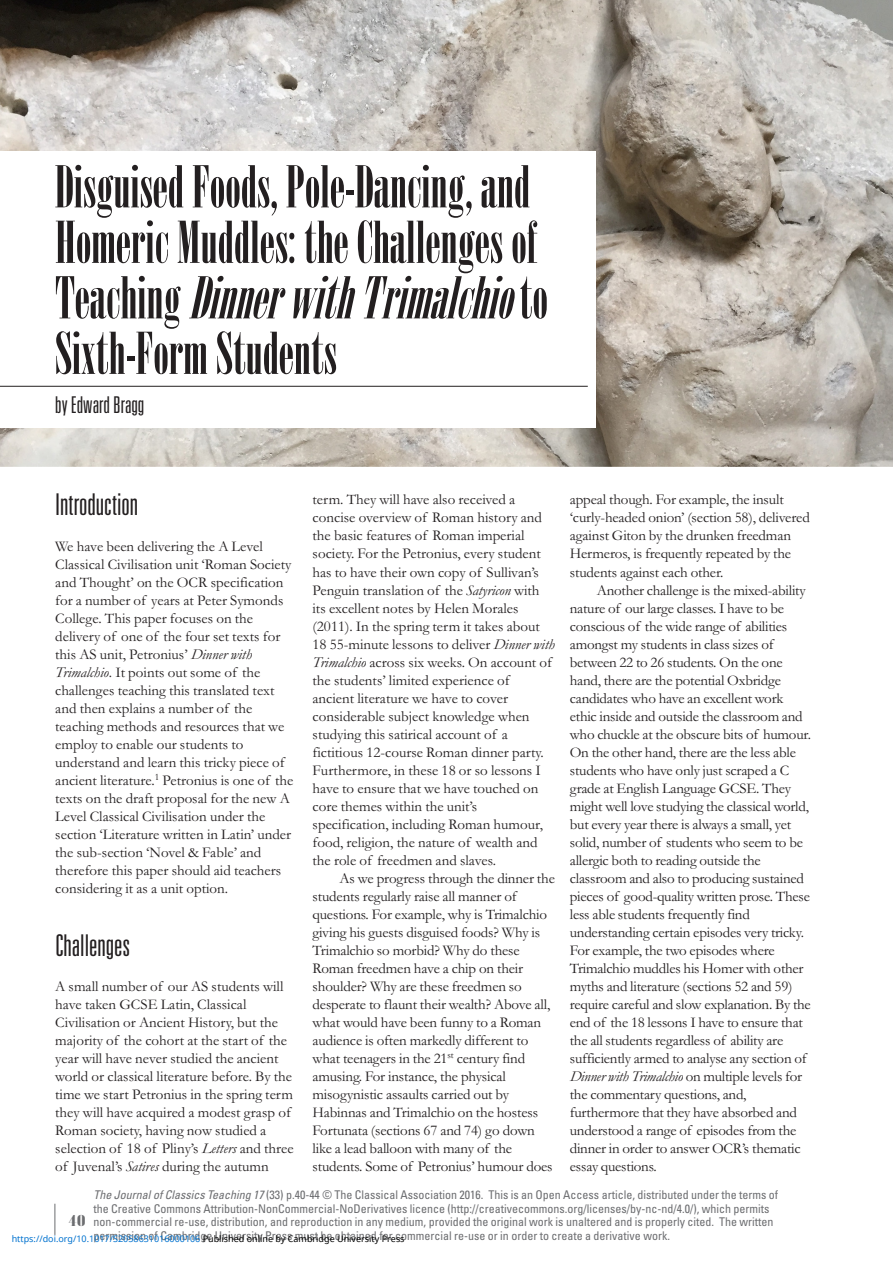
<style>
.page{position:relative;width:893px;height:1263px;background:#fff}
.page>*{position:absolute;margin:0;border:0;box-sizing:border-box;transform-origin:0 0}
.AT{font:57.45px/55.5px "Onyx";color:#231f20}
._1{font:300 ultra-condensed 30px "Univers LT Std";color:#231f20}
.AU{font:300 ultra-condensed 23.1px "Univers LT Std";color:#231f20}
.T{font:15px/18px "Garamond";letter-spacing:-.015em;color:#231f20}
.T1{font:15px/18px "Garamond";color:#231f20}
.Folio{font:15px "Onyx MT Std";color:#6c6d70;scale:2 1}
.RRH{font:condensed 12px/13.5px "Univers LT Std";color:#6c6d70}
.t1{font:9px "Noto Sans";color:#0172cf}
.s1{font-style:italic}
.s2{color:#000}
</style>
<div class="page">
<img style="left:0;top:0;width:893px;height:467px">
<hr style="left:55px;top:1204px;width:1px;height:31px;background:#6c6d70">
<div style="left:0;top:151px;width:595px;height:276px;background:#fff"></div>
<hr style="left:0;top:386px;width:588px;height:1px;background:#231f20">
<p class="AT" style="left:55px;top:159px;width:494px">Disguised Foods, Pole-Dancing, and<br>Homeric Muddles: the Challenges of<br>T e a c h i n g <span class="s1">DinnerwithTrimalchio</span>t o<br>Sixth-Form Students</p>
<p class="AU" style="left:55px;top:393px;width:91px">by Edward Bragg</p>
<p class="_1" style="left:55px;top:489px;width:84px">Introduction</p>
<p class="T1" style="left:55px;top:537px;width:240px">We have been delivering the A Level Classical Civilisation unit ‘Roman Society and Thought’ on the OCR specification for a number of years at Peter Symonds College. This paper focuses on the delivery of one of the four set texts for this AS unit, Petronius’ <span class="s1">Dinner with Trimalchio</span>. It points out some of the challenges teaching this translated text and then explains a number of the teaching methods and resources that we employ to enable our students to understand and learn this tricky piece of ancient literature.<sup>1</sup> Petronius is one of the texts on the draft proposal for the new A Level Classical Civilisation under the section ‘Literature written in Latin’ under the sub-section ‘Novel &amp; Fable’ and therefore this paper should aid teachers considering it as a unit option.</p>
<p class="_1" style="left:55px;top:929px;width:77px">Challenges</p>
<p class="T1" style="left:55px;top:977px;width:240px">A small number of our AS students will have taken GCSE Latin, Classical Civilisation or Ancient History, but the majority of the cohort at the start of the year will have never studied the ancient world or classical literature before. By the time we start Petronius in the spring term they will have acquired a modest grasp of Roman society, having now studied a selection of 18 of Pliny’s <span class="s1">Letters</span> and three of Juvenal’s <span class="s1">Satires</span> during the autumn</p>
<p class="T1" style="left:313px;top:491px;width:244px">term. They will have also received a concise overview of Roman history and the basic features of Roman imperial society. For the Petronius, every student has to have their own copy of Sullivan’s Penguin translation of the <span class="s1">Satyricon</span> with its excellent notes by Helen Morales (2011). In the spring term it takes about 18 55-minute lessons to deliver <span class="s1">Dinner with Trimalchio</span> across six weeks. On account of the students’ limited experience of ancient literature we have to cover considerable subject knowledge when studying this satirical account of a fictitious 12-course Roman dinner party.<br>Furthermore, in these 18 or so lessons I have to ensure that we have touched on core themes within the unit’s specification, including Roman humour, food, religion, the nature of wealth and the role of freedmen and slaves.</p>
<p class="T" style="left:313px;top:869px;width:244px;text-indent:27px">As we progress through the dinner the students regularly raise all manner of questions. For example, why is Trimalchio giving his guests disguised foods? Why is Trimalchio so morbid? Why do these Roman freedmen have a chip on their shoulder? Why are these freedmen so desperate to flaunt their wealth? Above all, what would have been funny to a Roman audience is often markedly different to what teenagers in the 21<sup>st</sup> century find amusing. For instance, the physical misogynistic assaults carried out by Habinnas and Trimalchio on the hostess Fortunata (sections 67 and 74) go down like a lead balloon with many of the students. Some of Petronius’ humour does</p>
<p class="T" style="left:570px;top:491px;width:242px">appeal though. For example, the insult ‘curly-headed onion’ (section 58), delivered against Giton by the drunken freedman Hermeros, is frequently repeated by the students against each other.</p>
<p class="T" style="left:570px;top:581px;width:243px;text-indent:27px">Another challenge is the mixed-ability nature of our large classes. I have to be conscious of the wide range of abilities amongst my students in class sizes of between 22 to 26 students. On the one hand, there are the potential Oxbridge candidates who have an excellent work ethic inside and outside the classroom and who chuckle at the obscure bits of humour.<br>On the other hand, there are the less able students who have only just scraped a C grade at English Language GCSE. They might well love studying the classical world, but every year there is always a small, yet solid, number of students who seem to be allergic both to reading outside the classroom and also to producing sustained pieces of good-quality written prose. These less able students frequently find understanding certain episodes very tricky.<br>For example, the two episodes where Trimalchio muddles his Homer with other myths and literature (sections 52 and 59) require careful and slow explanation. By the end of the 18 lessons I have to ensure that the all students regardless of ability are sufficiently armed to analyse any section of <span class="s1">Dinner with Trimalchio</span> on multiple levels for the commentary questions, and, furthermore that they have absorbed and understood a range of episodes from the dinner in order to answer OCR’s thematic essay questions.</p>
<p class="RRH" style="left:94px;top:1188px;width:686px"><span class="s1">The Journal of Classics Teaching 17</span> (33) p.40-44 © The Classical Association 2016. This is an Open Access article, distributed under the terms of the Creative Commons Attribution-NonCommercial-NoDerivatives licence (http://creativecommons.org/licenses/by-nc-nd/4.0/), which permits non-commercial re-use, distribution, and reproduction in any medium, provided the original work is unaltered and is properly cited. The written permission of Cambridge University Press must be obtained for commercial re-use or in order to create a derivative work.</p>
<p class="Folio" style="left:68px;top:1212px;width:10px">40</p>
<p class="t1" style="left:12px;top:1232px;width:394px">https://doi.org/10.1017/S2058631016000106 <span class="s2">Published online by Cambridge University Press</span></p>
</div>
